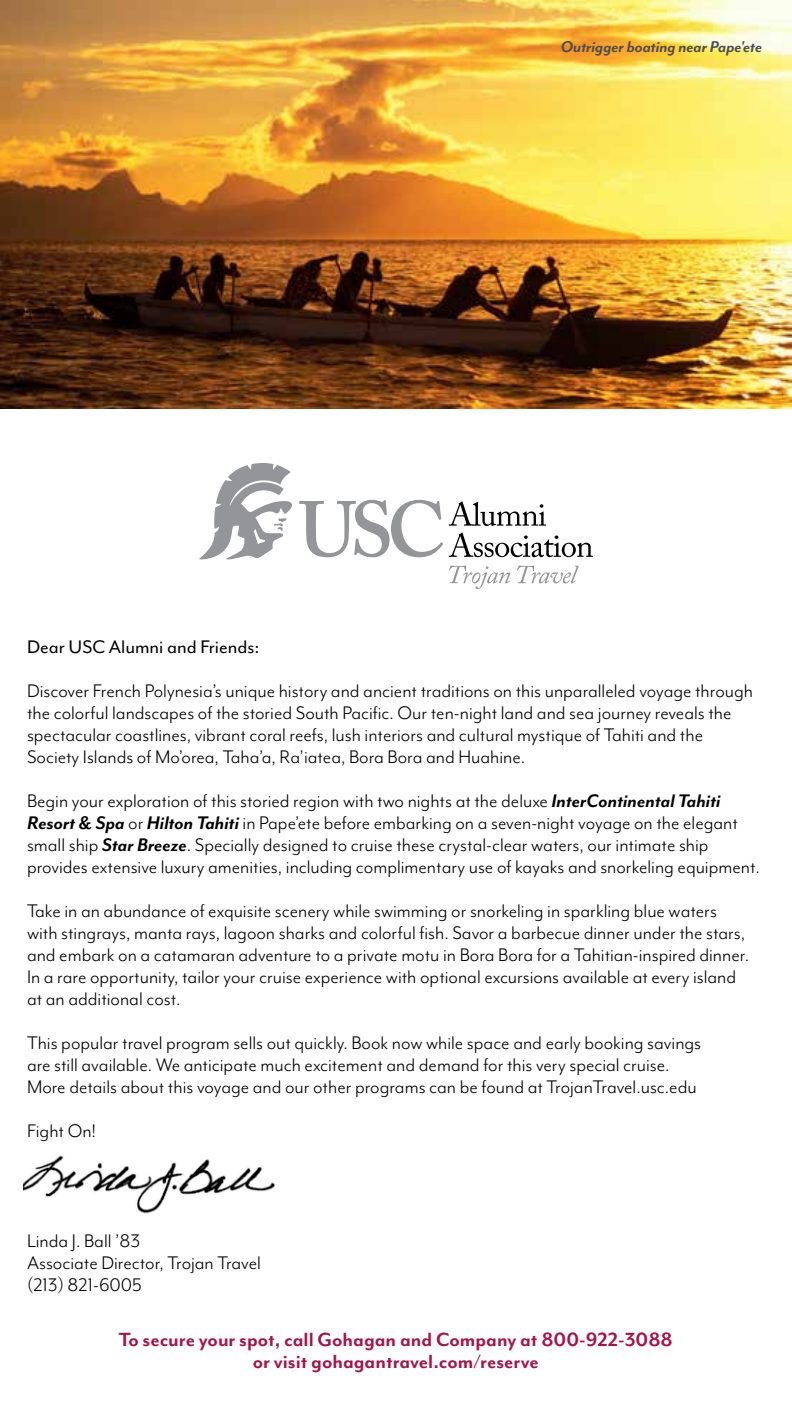
<style>
.page{position:relative;width:792px;height:1404px;background:#fff}
.page>*{position:absolute;margin:0;border:0;box-sizing:border-box;transform-origin:0 0}
.t1{font:700 22px/22px "Mr Eaves Mod OT";color:#a81246;text-align:center}
.t2{font:21px/22px "Mr Eaves Mod OT";color:#000}
.t3{font:21px "Mr Eaves Mod OT";color:#000}
.t4{font:italic 700 18px "Mr Eaves Mod OT";letter-spacing:-.005em;color:#4d4d4f}
.s1{font-weight:700;font-style:italic}
</style>
<div class="page">
<img style="left:0;top:0;width:792px;height:408px">
<img style="left:23px;top:1155px;width:253px;height:59px">
<svg style="left:449px;top:501px;width:97px;height:25px"></svg>
<svg style="left:449px;top:532px;width:144px;height:25px"></svg>
<svg style="left:449px;top:565px;width:61px;height:24px"></svg>
<svg style="left:517px;top:565px;width:62px;height:18px"></svg>
<svg style="left:299px;top:500px;width:144px;height:57px"></svg>
<svg style="left:199px;top:463px;width:93px;height:97px"></svg>
<p class="t4" style="left:561px;top:37px;width:203px">Outrigger boating near Pape'ete</p>
<p class="t3" style="left:27px;top:635px;width:234px">Dear USC Alumni and Friends:</p>
<p class="t2" style="left:27px;top:679px;width:728px">Discover French Polynesia’s unique history and ancient traditions on this unparalleled voyage through the colorful landscapes of the storied South Pacific. Our ten‑night land and sea journey reveals the spectacular coastlines, vibrant coral reefs, lush interiors and cultural mystique of Tahiti and the Society Islands of Mo’orea, Taha’a, Ra’iatea, Bora Bora and Huahine.</p>
<p class="t2" style="left:27px;top:789px;width:734px">Begin your exploration of this storied region with two nights at the deluxe <span class="s1">InterContinental Tahiti Resort &amp; Spa</span> or <span class="s1">Hilton Tahiti</span> in Pape’ete before embarking on a seven-night voyage on the elegant small ship <span class="s1">Star Breeze</span>. Specially designed to cruise these crystal-clear waters, our intimate ship provides extensive luxury amenities, including complimentary use of kayaks and snorkeling equipment.</p>
<p class="t2" style="left:27px;top:899px;width:724px">Take in an abundance of exquisite scenery while swimming or snorkeling in sparkling blue waters with stingrays, manta rays, lagoon sharks and colorful fish. Savor a barbecue dinner under the stars, and embark on a catamaran adventure to a private motu in Bora Bora for a Tahitian-inspired dinner.<br>In a rare opportunity, tailor your cruise experience with optional excursions available at every island at an additional cost.</p>
<p class="t2" style="left:27px;top:1031px;width:676px">This popular travel program sells out quickly. Book now while space and early booking savings are still available. We anticipate much excitement and demand for this very special cruise.<br>More details about this voyage and our other programs can be found at TrojanTravel.usc.edu</p>
<p class="t2" style="left:27px;top:1119px;width:71px">Fight On!</p>
<p class="t2" style="left:27px;top:1229px;width:235px">Linda J. Ball ’83<br>Associate Director, Trojan Travel (213) 821-6005</p>
<p class="t1" style="left:119px;top:1328px;width:555px">To secure your spot, call Gohagan and Company at 800-922-3088 or visit gohagantravel.com/reserve</p>
</div>
